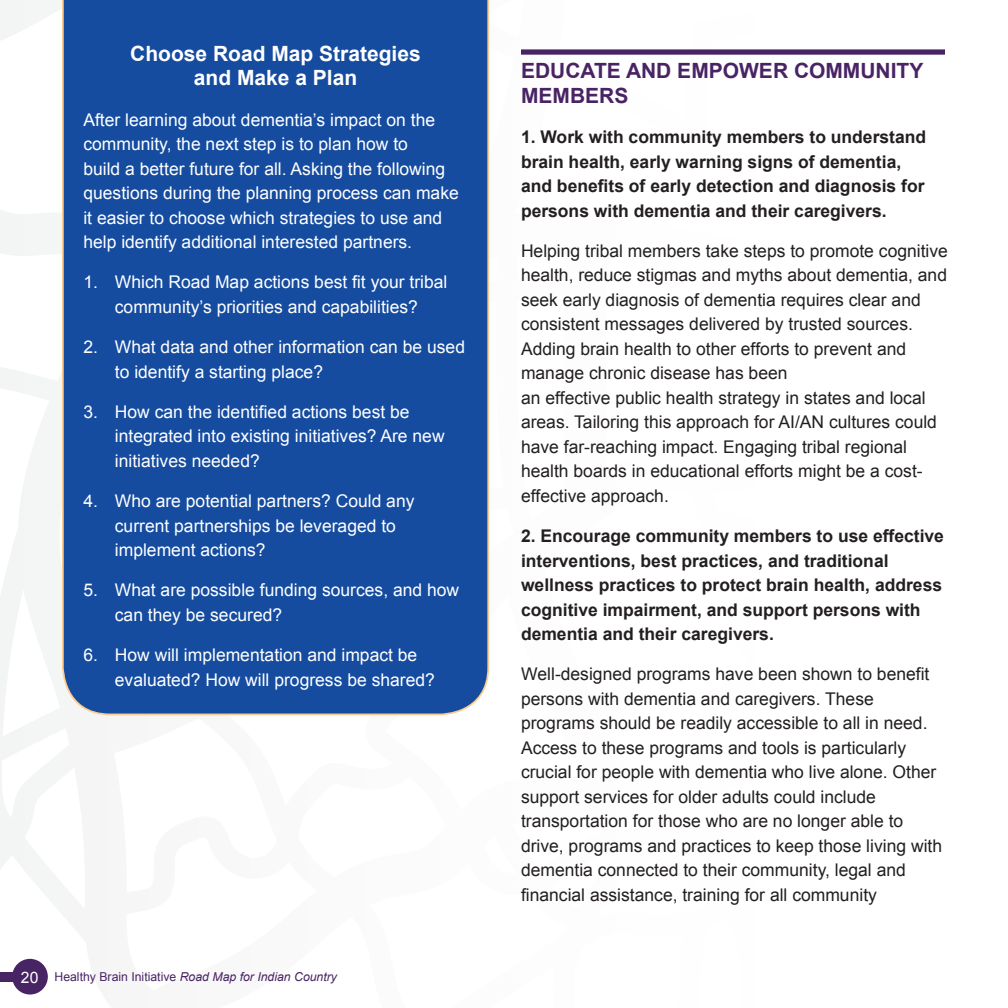
<style>
.page{position:relative;width:1008px;height:1008px;background:#fff}
.page>*{position:absolute;margin:0;border:0;box-sizing:border-box;transform-origin:0 0}
.t1{font:700 21px/24.5px "Arial";color:#fff;text-align:center}
.t2{font:700 21px/24.5px "Arial";color:#492464}
.t3{font:17.5px/24.5px "Arial";color:#231f20}
.t4{font:17.5px/24.5px "Arial";color:#fff}
.t5{font:700 17.5px/24.5px "Arial";color:#231f20}
.t6{font:italic 12.25px "Arial";color:#492464}
.s1{font-style:normal;font-size:15.75px;color:#fff}
.s2{font-style:normal}
</style>
<div class="page">
<svg style="left:0;top:0;width:65px;height:985px"></svg>
<div style="left:12px;top:959px;width:36px;height:36px;background:#492464;border-radius:50%"></div>
<div style="left:0;top:972px;width:16px;height:9px;background:#492464"></div>
<div style="left:521px;top:49px;width:424px;height:6px;background:#492464"></div>
<div style="left:61px;top:0;width:429px;height:716px;background:#154ca0"></div>
<p class="t1" style="left:130px;top:41px;width:292px">Choose Road Map Strategies and Make a Plan</p>
<p class="t4" style="left:83px;top:107px;width:377px">After learning about dementia’s impact on the community, the next step is to plan how to<br>build a better future for all. Asking the following questions during the planning process can make it easier to choose which strategies to use and help identify additional interested partners.</p>
<p class="t4" style="left:83px;top:270px;width:366px;text-align:center">1. Which Road Map actions best fit your tribal community’s priorities and capabilities?</p>
<p class="t4" style="left:115px;top:335px;width:352px;text-indent:-31px">2. What data and other information can be used to identify a starting place?</p>
<p class="t4" style="left:115px;top:399px;width:331px;text-indent:-31px">3. How can the identified actions best be integrated into existing initiatives? Are new initiatives needed?</p>
<p class="t4" style="left:115px;top:489px;width:301px;text-indent:-31px">4. Who are potential partners? Could any current partnerships be leveraged to implement actions?</p>
<p class="t4" style="left:115px;top:578px;width:346px;text-indent:-31px">5. What are possible funding sources, and how can they be secured?</p>
<p class="t4" style="left:115px;top:643px;width:321px;text-indent:-31px">6. How will implementation and impact be evaluated? How will progress be shared?</p>
<p class="t6" style="left:21px;top:970px;width:318px"><span class="s1">20</span> <span class="s2">Healthy Brain Initiative</span> Road Map for Indian Country</p>
<p class="t2" style="left:521px;top:59px;width:404px">EDUCATE AND EMPOWER COMMUNITY<br>MEMBERS</p>
<p class="t5" style="left:521px;top:125px;width:407px">1. Work with community members to understand brain health, early warning signs of dementia, and benefits of early detection and diagnosis for persons with dementia and their caregivers.</p>
<p class="t3" style="left:521px;top:238px;width:428px">Helping tribal members take steps to promote cognitive health, reduce stigmas and myths about dementia, and seek early diagnosis of dementia requires clear and consistent messages delivered by trusted sources.<br>Adding brain health to other efforts to prevent and manage chronic disease has been<br>an effective public health strategy in states and local areas. Tailoring this approach for AI/AN cultures could have far-reaching impact. Engaging tribal regional health boards in educational efforts might be a cost&shy;effective approach.</p>
<p class="t5" style="left:521px;top:524px;width:425px">2. Encourage community members to use effective interventions, best practices, and traditional wellness practices to protect brain health, address cognitive impairment, and support persons with dementia and their caregivers.</p>
<p class="t3" style="left:521px;top:662px;width:423px">Well-designed programs have been shown to benefit persons with dementia and caregivers. These programs should be readily accessible to all in need.<br>Access to these programs and tools is particularly crucial for people with dementia who live alone. Other support services for older adults could include transportation for those who are no longer able to drive, programs and practices to keep those living with dementia connected to their community, legal and financial assistance, training for all community</p>
</div>
